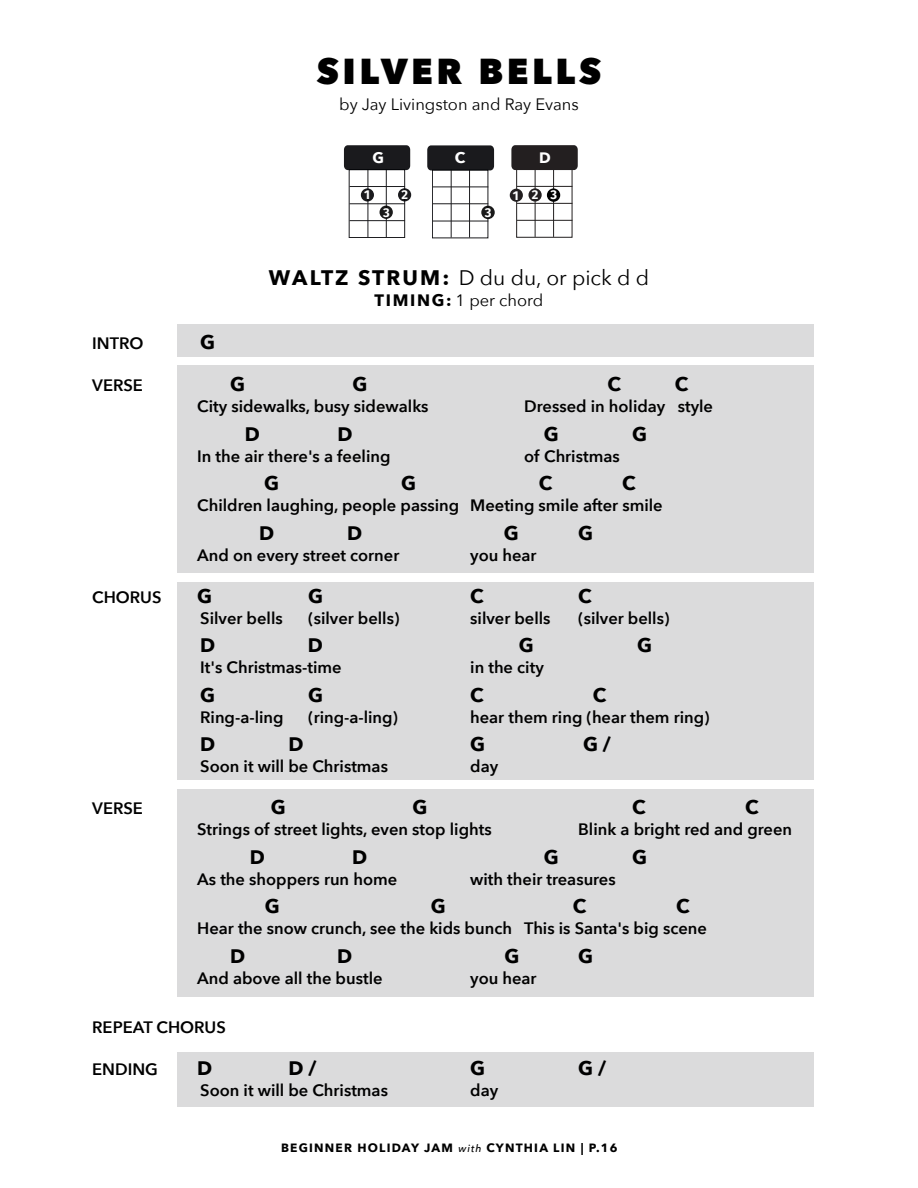
<style>
.page{position:relative;width:918px;height:1188px;background:#fff}
.page>*{position:absolute;margin:0;border:0;box-sizing:border-box;transform-origin:0 0}
.t1{font:800 36px "Avenir Next";letter-spacing:.1em;color:#000}
.t2{font:21px "Avenir Next";color:#000}
.t3{font:700 19.5px "Avenir Next";color:#000}
.t4{font:600 16.5px "Avenir Next";color:#000}
.t5{font:16.5px "Avenir Next";color:#000}
.t6{font:700 15.15px "Avenir Next";color:#fff}
.t7{font:700 15px "Avenir Next";color:#fff}
.t8{font:700 12.9px "Fira Sans";color:#fff}
.t9{font:700 12.75px "Fira Sans";color:#fff}
.t10{font:700 12px "Avenir Next";letter-spacing:.1em;color:#000}
.s1{font-weight:700}
.s2{font-weight:500;font-style:italic;font-size:10.5px}
</style>
<div class="page">
<div style="left:177px;top:324px;width:637px;height:33px;background:#dbdbdc"></div>
<div style="left:177px;top:366px;width:637px;height:207px;background:#dbdbdc"></div>
<div style="left:177px;top:582px;width:637px;height:198px;background:#dbdbdc"></div>
<div style="left:177px;top:789px;width:637px;height:208px;background:#dbdbdc"></div>
<div style="left:177px;top:1052px;width:637px;height:55px;background:#dbdbdc"></div>
<div style="left:349px;top:169px;width:56px;height:69px;border:1px solid #000104"></div>
<hr style="left:350px;top:220px;width:55px;height:1px;background:#000104">
<hr style="left:350px;top:203px;width:55px;height:1px;background:#000104">
<hr style="left:350px;top:186px;width:55px;height:1px;background:#000104">
<hr style="left:386px;top:169px;width:1px;height:68px;background:#000104">
<hr style="left:368px;top:169px;width:1px;height:68px;background:#000104">
<div style="left:344px;top:145px;width:66px;height:25px;background:#1a1a1d;border-radius:4px"></div>
<svg style="left:398px;top:188px;width:13px;height:13px"></svg>
<svg style="left:361px;top:188px;width:13px;height:14px"></svg>
<svg style="left:380px;top:206px;width:13px;height:13px"></svg>
<div style="left:516px;top:169px;width:56px;height:69px;border:1px solid #221f1f"></div>
<hr style="left:517px;top:220px;width:55px;height:1px;background:#221f1f">
<hr style="left:517px;top:203px;width:55px;height:1px;background:#221f1f">
<hr style="left:517px;top:186px;width:55px;height:1px;background:#221f1f">
<hr style="left:553px;top:169px;width:1px;height:68px;background:#221f1f">
<hr style="left:535px;top:169px;width:1px;height:68px;background:#221f1f">
<div style="left:511px;top:145px;width:67px;height:25px;background:#231f20;border-radius:4px"></div>
<div style="left:528px;top:188px;width:14px;height:14px;background:#231f20;border-radius:50%"></div>
<div style="left:510px;top:189px;width:13px;height:13px;background:#231f20;border-radius:50%"></div>
<div style="left:547px;top:188px;width:13px;height:14px;background:#000;border-radius:50%"></div>
<div style="left:432px;top:170px;width:56px;height:68px;border:1px solid #000104"></div>
<hr style="left:433px;top:221px;width:55px;height:1px;background:#000104">
<hr style="left:433px;top:203px;width:55px;height:1px;background:#000104">
<hr style="left:433px;top:187px;width:55px;height:1px;background:#000104">
<hr style="left:469px;top:170px;width:1px;height:68px;background:#000104">
<hr style="left:451px;top:170px;width:1px;height:68px;background:#000104">
<div style="left:427px;top:145px;width:67px;height:25px;background:#1a1a1d;border-radius:4px"></div>
<svg style="left:481px;top:206px;width:14px;height:13px"></svg>
<h1 class="t1" style="left:317px;top:48px;width:286px">SILVER BELLS</h1>
<p class="t5" style="left:339px;top:93px;width:241px">by Jay Livingston and Ray Evans</p>
<p class="t7" style="left:372px;top:148px;width:13px">G</p>
<p class="t9" style="left:364px;top:184px;width:7px">1</p>
<p class="t9" style="left:401px;top:184px;width:8px">2</p>
<p class="t9" style="left:383px;top:201px;width:8px">3</p>
<p class="t6" style="left:455px;top:148px;width:12px">C</p>
<p class="t8" style="left:485px;top:201px;width:8px">3</p>
<p class="t6" style="left:539px;top:148px;width:13px">D</p>
<p class="t9" style="left:513px;top:184px;width:46px">123</p>
<p class="t2" style="left:269px;top:264px;width:382px"><span class="s1">WALTZ STRUM:</span> D du du, or pick d d</p>
<p class="t5" style="left:375px;top:289px;width:170px"><span class="s1">TIMING:</span> 1 per chord</p>
<p class="t4" style="left:92px;top:333px;width:53px">INTRO</p>
<p class="t3" style="left:200px;top:330px;width:16px">G</p>
<p class="t4" style="left:92px;top:375px;width:52px">VERSE</p>
<p class="t3" style="left:230px;top:372px;width:16px">G</p>
<p class="t3" style="left:352px;top:372px;width:16px">G</p>
<p class="t3" style="left:607px;top:372px;width:15px">C</p>
<p class="t3" style="left:675px;top:372px;width:15px">C</p>
<p class="t4" style="left:197px;top:396px;width:233px">City sidewalks, busy sidewalks</p>
<p class="t4" style="left:524px;top:396px;width:190px">Dressed in holiday style</p>
<p class="t3" style="left:245px;top:421px;width:17px">D</p>
<p class="t3" style="left:338px;top:421px;width:17px">D</p>
<p class="t3" style="left:544px;top:421px;width:16px">G</p>
<p class="t3" style="left:632px;top:421px;width:16px">G</p>
<p class="t4" style="left:197px;top:445px;width:195px">In the air there's a feeling</p>
<p class="t4" style="left:524px;top:445px;width:97px">of Christmas</p>
<p class="t3" style="left:264px;top:471px;width:16px">G</p>
<p class="t3" style="left:401px;top:471px;width:16px">G</p>
<p class="t3" style="left:539px;top:471px;width:15px">C</p>
<p class="t3" style="left:622px;top:471px;width:15px">C</p>
<p class="t4" style="left:197px;top:495px;width:467px">Children laughing, people passing Meeting smile after smile</p>
<p class="t3" style="left:259px;top:520px;width:17px">D</p>
<p class="t3" style="left:347px;top:520px;width:17px">D</p>
<p class="t3" style="left:504px;top:520px;width:16px">G</p>
<p class="t3" style="left:578px;top:520px;width:16px">G</p>
<p class="t4" style="left:197px;top:544px;width:204px">And on every street corner</p>
<p class="t4" style="left:470px;top:544px;width:68px">you hear</p>
<p class="t4" style="left:92px;top:586px;width:71px">CHORUS</p>
<p class="t3" style="left:197px;top:583px;width:16px">G</p>
<p class="t3" style="left:308px;top:583px;width:16px">G</p>
<p class="t3" style="left:470px;top:583px;width:15px">C</p>
<p class="t3" style="left:578px;top:583px;width:15px">C</p>
<p class="t4" style="left:200px;top:607px;width:84px">Silver bells</p>
<p class="t4" style="left:308px;top:607px;width:93px">(silver bells)</p>
<p class="t4" style="left:470px;top:607px;width:82px">silver bells</p>
<p class="t4" style="left:578px;top:607px;width:93px">(silver bells)</p>
<p class="t3" style="left:200px;top:633px;width:17px">D</p>
<p class="t3" style="left:308px;top:633px;width:17px">D</p>
<p class="t3" style="left:519px;top:633px;width:16px">G</p>
<p class="t3" style="left:637px;top:633px;width:16px">G</p>
<p class="t4" style="left:200px;top:657px;width:143px">It's Christmas-time</p>
<p class="t4" style="left:470px;top:657px;width:75px">in the city</p>
<p class="t3" style="left:200px;top:682px;width:16px">G</p>
<p class="t3" style="left:308px;top:682px;width:16px">G</p>
<p class="t3" style="left:470px;top:682px;width:15px">C</p>
<p class="t3" style="left:593px;top:682px;width:15px">C</p>
<p class="t4" style="left:200px;top:706px;width:85px">Ring-a-ling</p>
<p class="t4" style="left:308px;top:706px;width:91px">(ring-a-ling)</p>
<p class="t4" style="left:470px;top:706px;width:241px">hear them ring (hear them ring)</p>
<p class="t3" style="left:200px;top:732px;width:17px">D</p>
<p class="t3" style="left:288px;top:732px;width:17px">D</p>
<p class="t3" style="left:470px;top:732px;width:16px">G</p>
<p class="t3" style="left:583px;top:732px;width:29px">G /</p>
<p class="t4" style="left:200px;top:756px;width:189px">Soon it will be Christmas</p>
<p class="t4" style="left:470px;top:756px;width:30px">day</p>
<p class="t4" style="left:92px;top:798px;width:52px">VERSE</p>
<p class="t3" style="left:271px;top:795px;width:16px">G</p>
<p class="t3" style="left:413px;top:795px;width:16px">G</p>
<p class="t3" style="left:632px;top:795px;width:15px">C</p>
<p class="t3" style="left:745px;top:795px;width:15px">C</p>
<p class="t4" style="left:197px;top:819px;width:296px">Strings of street lights, even stop lights</p>
<p class="t4" style="left:578px;top:819px;width:215px">Blink a bright red and green</p>
<p class="t3" style="left:250px;top:844px;width:17px">D</p>
<p class="t3" style="left:352px;top:844px;width:17px">D</p>
<p class="t3" style="left:544px;top:844px;width:16px">G</p>
<p class="t3" style="left:632px;top:844px;width:16px">G</p>
<p class="t4" style="left:197px;top:868px;width:201px">As the shoppers run home</p>
<p class="t4" style="left:470px;top:868px;width:147px">with their treasures</p>
<p class="t3" style="left:265px;top:894px;width:16px">G</p>
<p class="t3" style="left:431px;top:894px;width:16px">G</p>
<p class="t3" style="left:573px;top:894px;width:15px">C</p>
<p class="t3" style="left:676px;top:894px;width:15px">C</p>
<p class="t4" style="left:197px;top:918px;width:511px">Hear the snow crunch, see the kids bunch This is Santa's big scene</p>
<p class="t3" style="left:230px;top:943px;width:17px">D</p>
<p class="t3" style="left:337px;top:943px;width:17px">D</p>
<p class="t3" style="left:504px;top:943px;width:16px">G</p>
<p class="t3" style="left:578px;top:943px;width:16px">G</p>
<p class="t4" style="left:197px;top:967px;width:187px">And above all the bustle</p>
<p class="t4" style="left:470px;top:967px;width:68px">you hear</p>
<p class="t4" style="left:92px;top:1017px;width:135px">REPEAT CHORUS</p>
<p class="t4" style="left:92px;top:1059px;width:67px">ENDING</p>
<p class="t3" style="left:197px;top:1056px;width:17px">D</p>
<p class="t3" style="left:288px;top:1056px;width:30px">D /</p>
<p class="t3" style="left:470px;top:1056px;width:16px">G</p>
<p class="t3" style="left:578px;top:1056px;width:29px">G /</p>
<p class="t4" style="left:200px;top:1080px;width:189px">Soon it will be Christmas</p>
<p class="t4" style="left:470px;top:1080px;width:30px">day</p>
<p class="t10" style="left:281px;top:1140px;width:338px">BEGINNER HOLIDAY JAM <span class="s2">with</span> CYNTHIA LIN | P.16</p>
</div>
